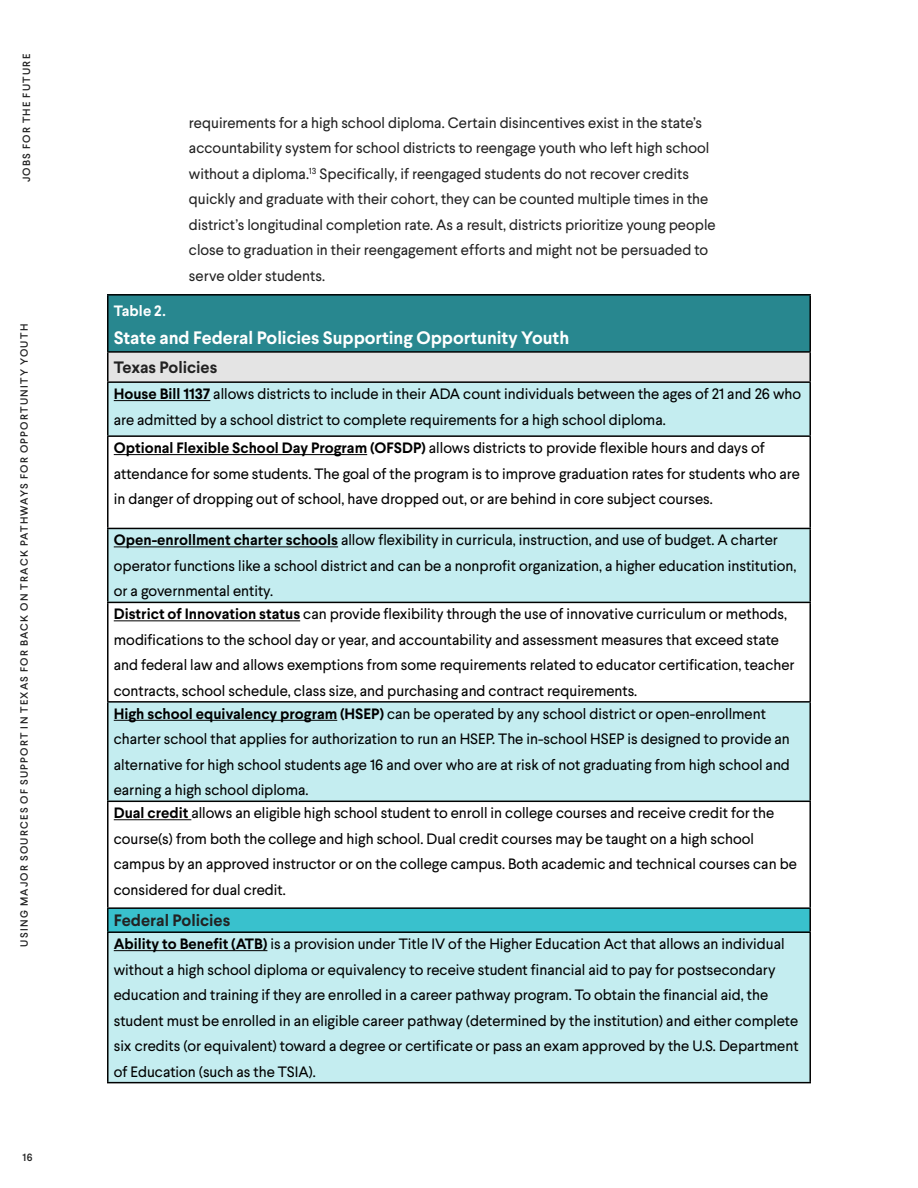
<style>
.page{position:relative;width:918px;height:1188px;background:#fff}
.page>*{position:absolute;margin:0;border:0;box-sizing:border-box;transform-origin:0 0}
.TOC_Body{font:700 18px "Larsseit";letter-spacing:-.005em;color:#fff}
.Body{font:700 16.5px "Larsseit";color:#222}
.t1{font:15px/25.5px "Larsseit";color:#000}
.Body-2{font:15px/25.5px "Larsseit";color:#222}
.TOC_Body-2{font:700 15px "Larsseit";letter-spacing:.005em;color:#fff}
.t2{font:500 10.5px "Larsseit";letter-spacing:.125em;color:#222}
.s1{font-weight:700}
</style>
<div class="page">
<div style="left:108px;top:295px;width:702px;height:57px;background:#28878f"></div>
<div style="left:108px;top:352px;width:702px;height:30px;background:#e4e4e4"></div>
<svg style="left:109px;top:383px;width:700px;height:699px"></svg>
<div style="left:108px;top:702px;width:702px;height:99px;background:#c4edf0"></div>
<div style="left:108px;top:908px;width:702px;height:24px;background:#39c1cd"></div>
<hr style="left:107px;top:294px;width:704px;height:2px;background:#000">
<hr style="left:107px;top:296px;width:2px;height:55px;background:#000">
<hr style="left:809px;top:296px;width:2px;height:55px;background:#000">
<hr style="left:107px;top:351px;width:704px;height:2px;background:#000">
<hr style="left:107px;top:353px;width:2px;height:28px;background:#000">
<hr style="left:809px;top:353px;width:2px;height:28px;background:#000">
<hr style="left:107px;top:381px;width:704px;height:2px;background:#000">
<hr style="left:107px;top:383px;width:2px;height:52px;background:#000">
<hr style="left:809px;top:383px;width:2px;height:52px;background:#000">
<hr style="left:107px;top:435px;width:704px;height:2px;background:#000">
<hr style="left:107px;top:437px;width:2px;height:91px;background:#000">
<hr style="left:809px;top:437px;width:2px;height:91px;background:#000">
<hr style="left:107px;top:528px;width:704px;height:1px;background:#000">
<hr style="left:107px;top:529px;width:2px;height:73px;background:#000">
<hr style="left:809px;top:529px;width:2px;height:73px;background:#000">
<hr style="left:107px;top:602px;width:704px;height:1px;background:#000">
<hr style="left:107px;top:603px;width:2px;height:98px;background:#000">
<hr style="left:809px;top:603px;width:2px;height:98px;background:#000">
<hr style="left:107px;top:701px;width:704px;height:2px;background:#000">
<hr style="left:107px;top:703px;width:2px;height:98px;background:#000">
<hr style="left:809px;top:703px;width:2px;height:98px;background:#000">
<hr style="left:107px;top:801px;width:704px;height:1px;background:#000">
<hr style="left:107px;top:802px;width:2px;height:105px;background:#000">
<hr style="left:809px;top:802px;width:2px;height:105px;background:#000">
<hr style="left:107px;top:907px;width:704px;height:2px;background:#000">
<hr style="left:107px;top:909px;width:2px;height:22px;background:#000">
<hr style="left:809px;top:909px;width:2px;height:22px;background:#000">
<hr style="left:107px;top:931px;width:704px;height:2px;background:#000">
<hr style="left:107px;top:933px;width:2px;height:149px;background:#000">
<hr style="left:809px;top:933px;width:2px;height:149px;background:#000">
<hr style="left:107px;top:1082px;width:704px;height:1px;background:#000">
<hr style="left:114px;top:400px;width:96px;height:1px;background:#000">
<hr style="left:114px;top:454px;width:253px;height:1px;background:#000">
<hr style="left:114px;top:547px;width:224px;height:1px;background:#000">
<hr style="left:114px;top:620px;width:186px;height:1px;background:#000">
<hr style="left:114px;top:720px;width:223px;height:1px;background:#000">
<hr style="left:114px;top:819px;width:77px;height:1px;background:#000">
<hr style="left:114px;top:950px;width:153px;height:1px;background:#000">
<p class="t2" style="left:20px;top:182px;width:130px;rotate:-90deg">JOBS FOR THE FUTURE</p>
<p class="t2" style="left:17px;top:947px;width:624px;rotate:-90deg">USING MAJOR SOURCES OF SUPPORT IN TEXAS FOR BACK ON TRACK PATHWAYS FOR OPPORTUNITY YOUTH</p>
<p class="t2" style="left:23px;top:1151px;width:11px">16</p>
<p class="Body-2" style="left:189px;top:109px;width:528px">requirements for a high school diploma. Certain disincentives exist in the state’s accountability system for school districts to reengage youth who left high school without a diploma.<sup>13</sup> Specifically, if reengaged students do not recover credits quickly and graduate with their cohort, they can be counted multiple times in the district’s longitudinal completion rate. As a result, districts prioritize young people close to graduation in their reengagement efforts and might not be persuaded to serve older students.</p>
<p class="TOC_Body-2" style="left:114px;top:301px;width:53px">Table 2.</p>
<p class="TOC_Body" style="left:114px;top:326px;width:457px">State and Federal Policies Supporting Opportunity Youth</p>
<p class="Body" style="left:114px;top:356px;width:105px">Texas Policies</p>
<p class="t1" style="left:114px;top:381px;width:689px"><span class="s1">House Bill 1137</span> allows districts to include in their ADA count individuals between the ages of 21 and 26 who are admitted by a school district to complete requirements for a high school diploma.</p>
<p class="t1" style="left:114px;top:435px;width:688px"><span class="s1">Optional Flexible School Day Program (OFSDP)</span> allows districts to provide flexible hours and days of attendance for some students. The goal of the program is to improve graduation rates for students who are in danger of dropping out of school, have dropped out, or are behind in core subject courses.</p>
<p class="t1" style="left:114px;top:527px;width:684px"><span class="s1">Open-enrollment charter schools</span> allow flexibility in curricula, instruction, and use of budget. A charter operator functions like a school district and can be a nonprofit organization, a higher education institution, or a governmental entity.</p>
<p class="t1" style="left:114px;top:601px;width:682px"><span class="s1">District of Innovation status</span> can provide flexibility through the use of innovative curriculum or methods, modifications to the school day or year, and accountability and assessment measures that exceed state and federal law and allows exemptions from some requirements related to educator certification, teacher contracts, school schedule, class size, and purchasing and contract requirements.</p>
<p class="t1" style="left:114px;top:701px;width:678px"><span class="s1">High school equivalency program (HSEP)</span> can be operated by any school district or open-enrollment charter school that applies for authorization to run an HSEP. The in-school HSEP is designed to provide an alternative for high school students age 16 and over who are at risk of not graduating from high school and earning a high school diploma.</p>
<p class="t1" style="left:114px;top:800px;width:685px"><span class="s1">Dual credit</span> allows an eligible high school student to enroll in college courses and receive credit for the course(s) from both the college and high school. Dual credit courses may be taught on a high school campus by an approved instructor or on the college campus. Both academic and technical courses can be considered for dual credit.</p>
<p class="Body" style="left:114px;top:909px;width:118px">Federal Policies</p>
<p class="t1" style="left:114px;top:931px;width:686px"><span class="s1">Ability to Benefit (ATB)</span> is a provision under Title IV of the Higher Education Act that allows an individual without a high school diploma or equivalency to receive student financial aid to pay for postsecondary education and training if they are enrolled in a career pathway program. To obtain the financial aid, the student must be enrolled in an eligible career pathway (determined by the institution) and either complete six credits (or equivalent) toward a degree or certificate or pass an exam approved by the U.S. Department of Education (such as the TSIA).</p>
</div>
